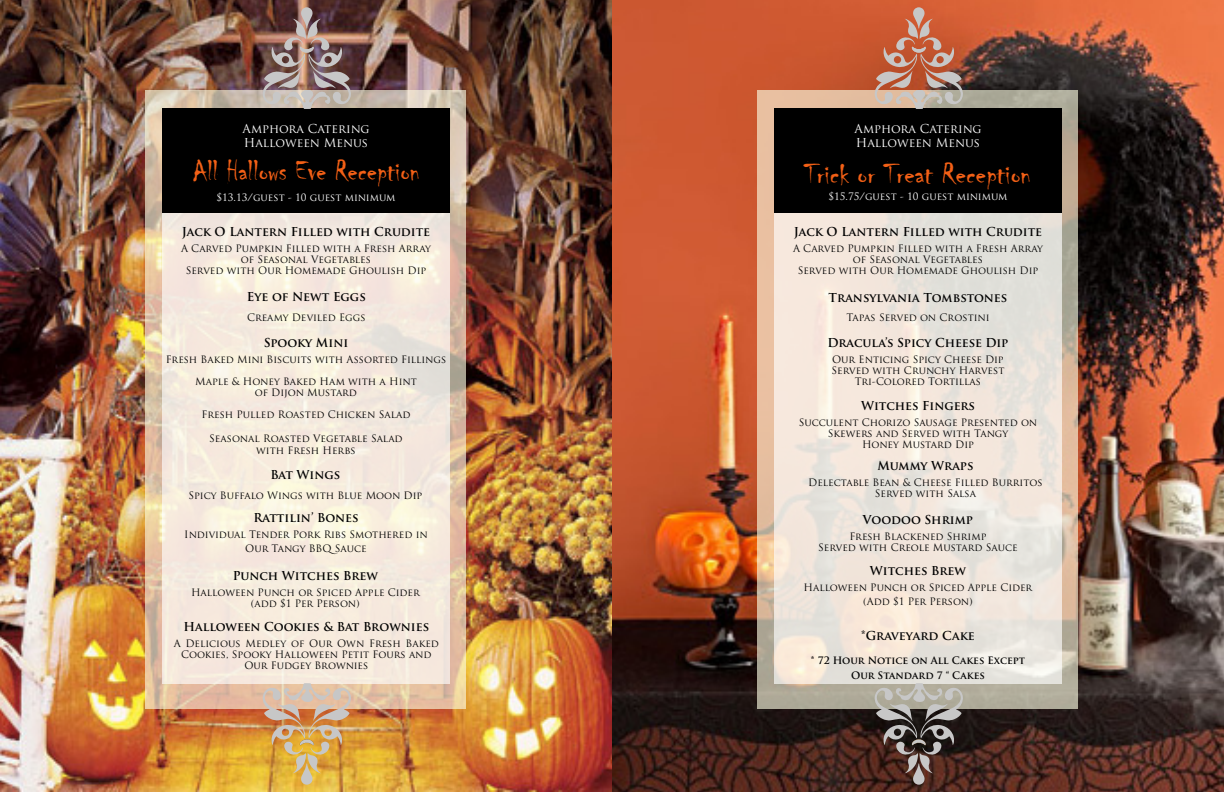
<style>
.page{position:relative;width:1224px;height:792px;background:#fff}
.page>*{position:absolute;margin:0;border:0;box-sizing:border-box;transform-origin:0 0}
.t1{font:30px "Chiller";color:#f36016}
.t2{font:30px "Chiller";color:#f36016;scale:1.05 1}
.t3{font:700 12px "Trajan Pro";color:#000}
.t4{font:12px/14.4px "Trajan Pro";color:#fff}
.t5{font:10px/11px "Trajan Pro";color:#000;text-align:center}
.t6{font:10px "Trajan Pro";color:#fff}
.t7{font:700 10px/14.4px "Trajan Pro";color:#000;text-align:center}
</style>
<div class="page">
<img style="left:0;top:0;width:612px;height:792px">
<img style="left:612px;top:0;width:612px;height:792px">
<svg style="left:146px;top:90px;width:320px;height:619px"></svg>
<svg style="left:162px;top:213px;width:288px;height:470px;fill:#f6eadd"></svg>
<div style="left:162px;top:108px;width:288px;height:105px;background:#000"></div>
<img style="left:262px;top:7px;width:89px;height:102px">
<img style="left:262px;top:683px;width:89px;height:102px">
<svg style="left:758px;top:90px;width:320px;height:619px"></svg>
<svg style="left:774px;top:213px;width:288px;height:470px;fill:#f1e5dc"></svg>
<div style="left:774px;top:108px;width:288px;height:105px;background:#000"></div>
<svg style="left:874px;top:7px;width:89px;height:102px"></svg>
<svg style="left:874px;top:683px;width:89px;height:102px"></svg>
<p class="t4" style="left:242px;top:121px;width:129px">Amphora Catering<br>Halloween Menus</p>
<h1 class="t1" style="left:192px;top:155px;width:229px">All Hallows Eve Reception</h1>
<p class="t3" style="left:182px;top:224px;width:250px">Jack O Lantern Filled with Crudite</p>
<p class="t5" style="left:181px;top:243px;width:251px">A Carved Pumpkin Filled with a Fresh Array of Seasonal Vegetables<br>Served with Our Homemade Ghoulish Dip</p>
<p class="t6" style="left:216px;top:191px;width:181px">$13.13/guest - 10 guest minimum</p>
<p class="t3" style="left:247px;top:289px;width:121px">Eye of Newt Eggs</p>
<p class="t5" style="left:247px;top:311px;width:120px">Creamy Deviled Eggs</p>
<p class="t3" style="left:264px;top:336px;width:86px">Spooky Mini</p>
<p class="t5" style="left:166px;top:354px;width:282px">Fresh Baked Mini Biscuits with Assorted Fillings</p>
<p class="t5" style="left:195px;top:376px;width:223px">Maple &amp; Honey Baked Ham with a Hint of Dijon Mustard</p>
<p class="t5" style="left:202px;top:409px;width:210px">Fresh Pulled Roasted Chicken Salad</p>
<p class="t5" style="left:209px;top:432px;width:195px;line-height:12px">Seasonal Roasted Vegetable Salad with Fresh Herbs</p>
<p class="t3" style="left:270px;top:467px;width:71px">Bat Wings</p>
<p class="t5" style="left:189px;top:489px;width:235px">Spicy Buffalo Wings with Blue Moon Dip</p>
<p class="t3" style="left:253px;top:510px;width:107px">Rattilin’ Bones</p>
<p class="t5" style="left:184px;top:527px;width:245px;line-height:14.4px">Individual Tender Pork Ribs Smothered in<br>Our Tangy BBQSauce</p>
<p class="t3" style="left:233px;top:568px;width:147px">Punch Witches Brew</p>
<p class="t5" style="left:191px;top:587px;width:230px">Halloween Punch or Spiced Apple Cider (add $1 Per Person)</p>
<p class="t3" style="left:183px;top:619px;width:247px">Halloween Cookies &amp; Bat Brownies</p>
<p class="t5" style="left:174px;top:638px;width:267px">A Delicious Medley of Our Own Fresh Baked<br>Cookies, Spooky Halloween Petit Fours and<br>Our Fudgey Brownies</p>
<p class="t4" style="left:854px;top:121px;width:129px">Amphora Catering<br>Halloween Menus</p>
<h1 class="t2" style="left:805px;top:157px;width:218px">Trick or Treat Reception</h1>
<p class="t6" style="left:828px;top:190px;width:181px">$15.75/guest - 10 guest minimum</p>
<p class="t3" style="left:794px;top:224px;width:250px">Jack O Lantern Filled with Crudite</p>
<p class="t5" style="left:793px;top:243px;width:251px">A Carved Pumpkin Filled with a Fresh Array of Seasonal Vegetables<br>Served with Our Homemade Ghoulish Dip</p>
<p class="t3" style="left:829px;top:290px;width:180px">Transylvania Tombstones</p>
<p class="t5" style="left:846px;top:312px;width:145px">Tapas Served on Crostini</p>
<p class="t3" style="left:828px;top:335px;width:182px">Dracula’s Spicy Cheese Dip</p>
<p class="t5" style="left:831px;top:354px;width:175px">Our Enticing Spicy Cheese Dip<br>Served with Crunchy Harvest<br>Tri-Colored Tortillas</p>
<p class="t3" style="left:861px;top:398px;width:115px">Witches Fingers</p>
<p class="t5" style="left:799px;top:416px;width:240px">Succulent Chorizo Sausage Presented on<br>Skewers and Served with Tangy<br>Honey Mustard Dip</p>
<p class="t3" style="left:877px;top:458px;width:98px">Mummy Wraps</p>
<p class="t5" style="left:808px;top:477px;width:236px">Delectable Bean &amp; Cheese Filled Burritos<br>Served with Salsa</p>
<p class="t3" style="left:863px;top:513px;width:112px">Voodoo Shrimp</p>
<p class="t5" style="left:818px;top:531px;width:201px">Fresh Blackened Shrimp<br>Served with Creole Mustard Sauce</p>
<p class="t3" style="left:870px;top:563px;width:98px">Witches Brew</p>
<p class="t5" style="left:804px;top:580px;width:230px;line-height:14.4px">Halloween Punch or Spiced Apple Cider (Add $1 Per Person)</p>
<p class="t3" style="left:861px;top:628px;width:115px">*Graveyard Cake</p>
<p class="t7" style="left:811px;top:653px;width:216px">* 72 Hour Notice on All Cakes Except<br>Our Standard 7 “ Cakes</p>
</div>
